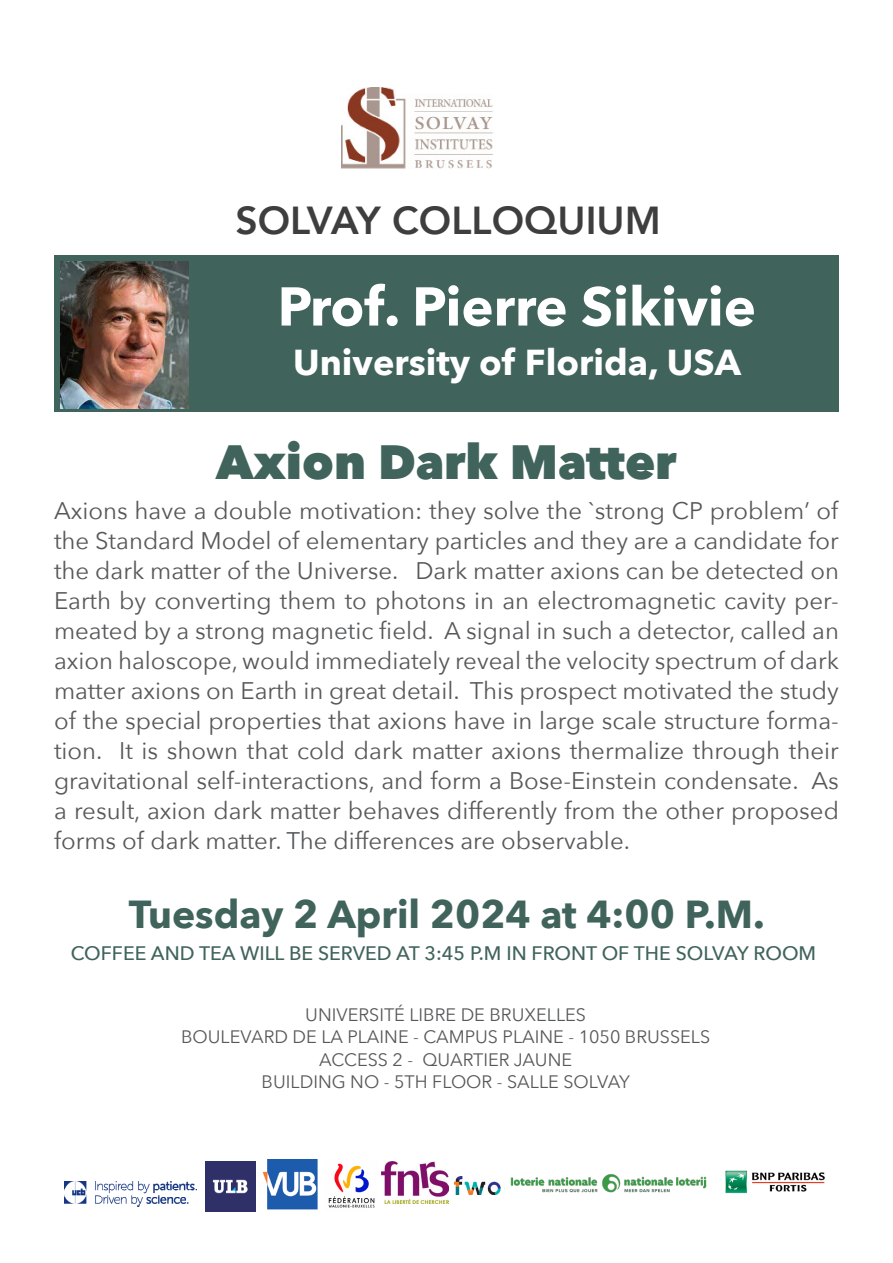
<style>
.page{position:relative;width:893px;height:1263px;background:#fff}
.page>*{position:absolute;margin:0;border:0;box-sizing:border-box;transform-origin:0 0}
.t1{font:700 54px "Avenir Next";color:#fff}
.t2{font:800 48px "Avenir Next";color:#40645b}
.t3{font:700 39px "Avenir Next";color:#40645b}
.t4{font:800 39px "Avenir";color:#3e3e3f}
.t5{font:700 36px "Avenir Next";color:#fff}
.t6{font:24px/30px "Avenir Next";color:#57585a;text-align:justify}
.t7{font:500 19.5px "Avenir Next";color:#40645b}
.t8{font:18px "Avenir Next";color:#57585a}
</style>
<div class="page">
<div style="left:54px;top:256px;width:785px;height:156px;background:#40645b"></div>
<img style="left:341px;top:87px;width:152px;height:82px">
<img style="left:205px;top:1161px;width:50px;height:51px">
<img style="left:262px;top:1159px;width:55px;height:51px">
<img style="left:328px;top:1163px;width:47px;height:45px">
<img style="left:504px;top:1174px;width:203px;height:19px">
<img style="left:381px;top:1162px;width:67px;height:42px">
<img style="left:454px;top:1176px;width:47px;height:18px">
<img style="left:725px;top:1170px;width:100px;height:24px">
<img style="left:65px;top:1181px;width:131px;height:25px">
<img style="left:61px;top:262px;width:128px;height:147px">
<p class="t4" style="left:235px;top:190px;width:427px">SOLVAY COLLOQUIUM</p>
<p class="t1" style="left:278px;top:260px;width:480px">Prof. Pierre Sikivie</p>
<p class="t5" style="left:293px;top:331px;width:449px">University of Florida, USA</p>
<p class="t2" style="left:216px;top:432px;width:462px">Axion Dark Matter</p>
<p class="t6" style="left:54px;top:495px;width:786px">Axions have a double motivation: they solve the `strong CP problem’ of the Standard Model of elementary particles and they are a candidate for the dark matter of the Universe. Dark matter axions can be detected on Earth by converting them to photons in an electromagnetic cavity per&shy;meated by a strong magnetic field. A signal in such a detector, called an axion haloscope, would immediately reveal the velocity spectrum of dark matter axions on Earth in great detail. This prospect motivated the study of the special properties that axions have in large scale structure forma&shy;tion. It is shown that cold dark matter axions thermalize through their gravitational self-interactions, and form a Bose-Einstein condensate. As a result, axion dark matter behaves differently from the other proposed forms of dark matter. The differences are observable.</p>
<p class="t3" style="left:129px;top:881px;width:637px">Tuesday 2 April 2024 at 4:00 P.M.</p>
<p class="t7" style="left:71px;top:937px;width:747px">COFFEE AND TEA WILL BE SERVED AT 3:45 P.M IN FRONT OF THE SOLVAY ROOM</p>
<p class="t8" style="left:305px;top:999px;width:282px">UNIVERSITÉ LIBRE DE BRUXELLES</p>
<p class="t8" style="left:181px;top:1022px;width:531px">BOULEVARD DE LA PLAINE - CAMPUS PLAINE - 1050 BRUSSELS</p>
<p class="t8" style="left:319px;top:1044px;width:254px">ACCESS 2 - QUARTIER JAUNE</p>
<p class="t8" style="left:262px;top:1067px;width:370px">BUILDING NO - 5TH FLOOR - SALLE SOLVAY</p>
</div>
